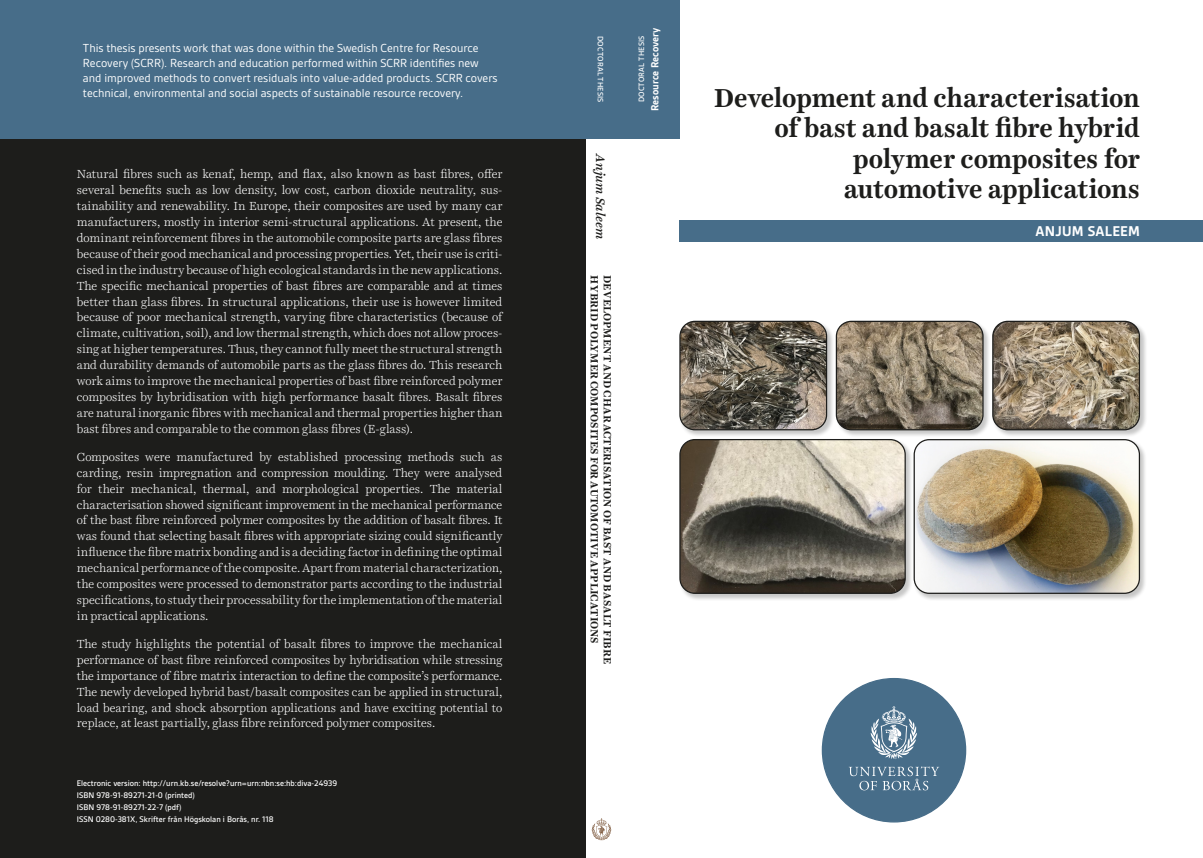
<style>
.page{position:relative;width:1203px;height:858px;background:#fff}
.page>*{position:absolute;margin:0;border:0;box-sizing:border-box;transform-origin:0 0}
.t1{font:700 26.38px/30.5px "Harriet Text";letter-spacing:-.015em;color:#1d1d1b;text-align:right}
.t2{font:700 15.25px "Gesta";letter-spacing:.015em;color:#fff}
.t3{font:12.5px/15px "Gesta";color:#fff}
.t4{font:italic 500 12.5px "Harriet Text";letter-spacing:-.005em;color:#1d1d1b}
.t5{font:300 11.88px/15.9px "Harriet Text";letter-spacing:-.005em;color:#fff;text-align:justify}
.t6{font:700 11.12px "Gesta";color:#fff}
.t7{font:700 10.62px "Harriet Text";letter-spacing:.005em;color:#1d1d1b}
.t8{font:500 8.75px/11.9px "Gesta";color:#fff}
.t9{font:500 8.38px "Gesta";letter-spacing:.02em;color:#fff}
</style>
<div class="page">
<div style="left:0;top:0;width:586px;height:857px;background:#1d1d1b"></div>
<div style="left:0;top:0;width:680px;height:138px;background:#476d89"></div>
<div style="left:679px;top:220px;width:524px;height:22px;background:#476d89"></div>
<svg style="left:592px;top:818px;width:19px;height:22px"></svg>
<div style="left:822px;top:678px;width:144px;height:143px;background:#476d89;border-radius:50%"></div>
<div style="left:679px;top:320px;width:156px;height:118px;background:#1d1d1b;opacity:.25"></div>
<img style="left:680px;top:321px;width:147px;height:109px">
<div style="left:679px;top:321px;width:148px;height:109px;border:1px solid #1d1d1b;border-radius:15px"></div>
<div style="left:835px;top:320px;width:156px;height:118px;background:#1d1d1b;opacity:.25"></div>
<img style="left:836px;top:321px;width:147px;height:109px">
<div style="left:836px;top:321px;width:148px;height:109px;border:1px solid #1d1d1b;border-radius:15px"></div>
<div style="left:679px;top:438px;width:234px;height:163px;background:#1d1d1b;opacity:.25"></div>
<img style="left:680px;top:439px;width:225px;height:154px">
<div style="left:679px;top:439px;width:227px;height:155px;border:1px solid #1d1d1b;border-radius:15px"></div>
<div style="left:992px;top:320px;width:156px;height:118px;background:#1d1d1b;opacity:.25"></div>
<img style="left:993px;top:321px;width:146px;height:109px">
<div style="left:992px;top:321px;width:148px;height:109px;border:1px solid #1d1d1b;border-radius:15px"></div>
<div style="left:913px;top:438px;width:234px;height:163px;background:#1d1d1b;opacity:.25"></div>
<img style="left:914px;top:439px;width:225px;height:154px">
<div style="left:914px;top:439px;width:226px;height:155px;border:1px solid #1d1d1b;border-radius:15px"></div>
<svg style="left:871px;top:706px;width:46px;height:53px"></svg>
<svg style="left:849px;top:766px;width:90px;height:24px"></svg>
<p class="t3" style="left:83px;top:40px;width:416px">This thesis presents work that was done within the Swedish Centre for Resource Recovery (SCRR). Research and education performed within SCRR identifies new and improved methods to convert residuals into value-added products. SCRR covers technical, environmental and social aspects of sustainable resource recovery.</p>
<p class="t5" style="left:77px;top:166px;width:427px">Natural fibres such as kenaf, hemp, and flax, also known as bast fibres, offer several benefits such as low density, low cost, carbon dioxide neutrality, sus&shy;tainability and renewability. In Europe, their composites are used by many car manufacturers, mostly in interior semi-structural applications. At present, the dominant reinforcement fibres in the automobile composite parts are glass fibres because of their good mechanical and processing properties. Yet, their use is criti&shy;cised in the industry because of high ecological standards in the new applications.<br>The specific mechanical properties of bast fibres are comparable and at times better than glass fibres. In structural applications, their use is however limited because of poor mechanical strength, varying fibre characteristics (because of climate, cultivation, soil), and low thermal strength, which does not allow proces&shy;sing at higher temperatures. Thus, they cannot fully meet the structural strength and durability demands of automobile parts as the glass fibres do. This research work aims to improve the mechanical properties of bast fibre reinforced polymer composites by hybridisation with high performance basalt fibres. Basalt fibres are natural inorganic fibres with mechanical and thermal properties higher than bast fibres and comparable to the common glass fibres (E-glass).</p>
<p class="t5" style="left:77px;top:448px;width:427px">Composites were manufactured by established processing methods such as carding, resin impregnation and compression moulding. They were analysed for their mechanical, thermal, and morphological properties. The material characterisation showed significant improvement in the mechanical performance of the bast fibre reinforced polymer composites by the addition of basalt fibres. It was found that selecting basalt fibres with appropriate sizing could significantly influence the fibre matrix bonding and is a deciding factor in defining the optimal mechanical performance of the composite. Apart from material characterization, the composites were processed to demonstrator parts according to the industrial specifications, to study their processability for the implementation of the material in practical applications.</p>
<p class="t5" style="left:77px;top:636px;width:427px">The study highlights the potential of basalt fibres to improve the mechanical performance of bast fibre reinforced composites by hybridisation while stressing the importance of fibre matrix interaction to define the composite’s performance.<br>The newly developed hybrid bast/basalt composites can be applied in structural, load bearing, and shock absorption applications and have exciting potential to replace, at least partially, glass fibre reinforced polymer composites.</p>
<p class="t8" style="left:77px;top:777px;width:262px">Electronic version: http://urn.kb.se/resolve?urn=urn:nbn:se:hb:diva-24939<br>ISBN 978-91-89271-21-0 (printed)<br>ISBN 978-91-89271-22-7 (pdf)<br>ISSN 0280-381X, Skrifter från Högskolan i Borås, nr. 118</p>
<p class="t9" style="left:605px;top:36px;width:68px;rotate:90deg">DOCTORAL THESIS</p>
<p class="t4" style="left:609px;top:154px;width:86px;rotate:90deg">Anjum Saleem</p>
<p class="t7" style="left:602px;top:275px;width:369px;rotate:90deg">HYBRID POLYMER COMPOSITES FOR AUTOMOTIVE APPLICATIONS</p>
<p class="t7" style="left:615px;top:275px;width:390px;rotate:90deg">DEVELOPMENT AND CHARACTERISATION OF BAST AND BASALT FIBRE</p>
<p class="t9" style="left:637px;top:102px;width:68px;rotate:-90deg">DOCTORAL THESIS</p>
<p class="t6" style="left:649px;top:111px;width:85px;rotate:-90deg">Resource Recovery</p>
<h1 class="t1" style="left:714px;top:82px;width:428px">Development and characterisation of bast and basalt fibre hybrid polymer composites for automotive applications</h1>
<p class="t2" style="left:1036px;top:222px;width:106px">ANJUM SALEEM</p>
</div>
